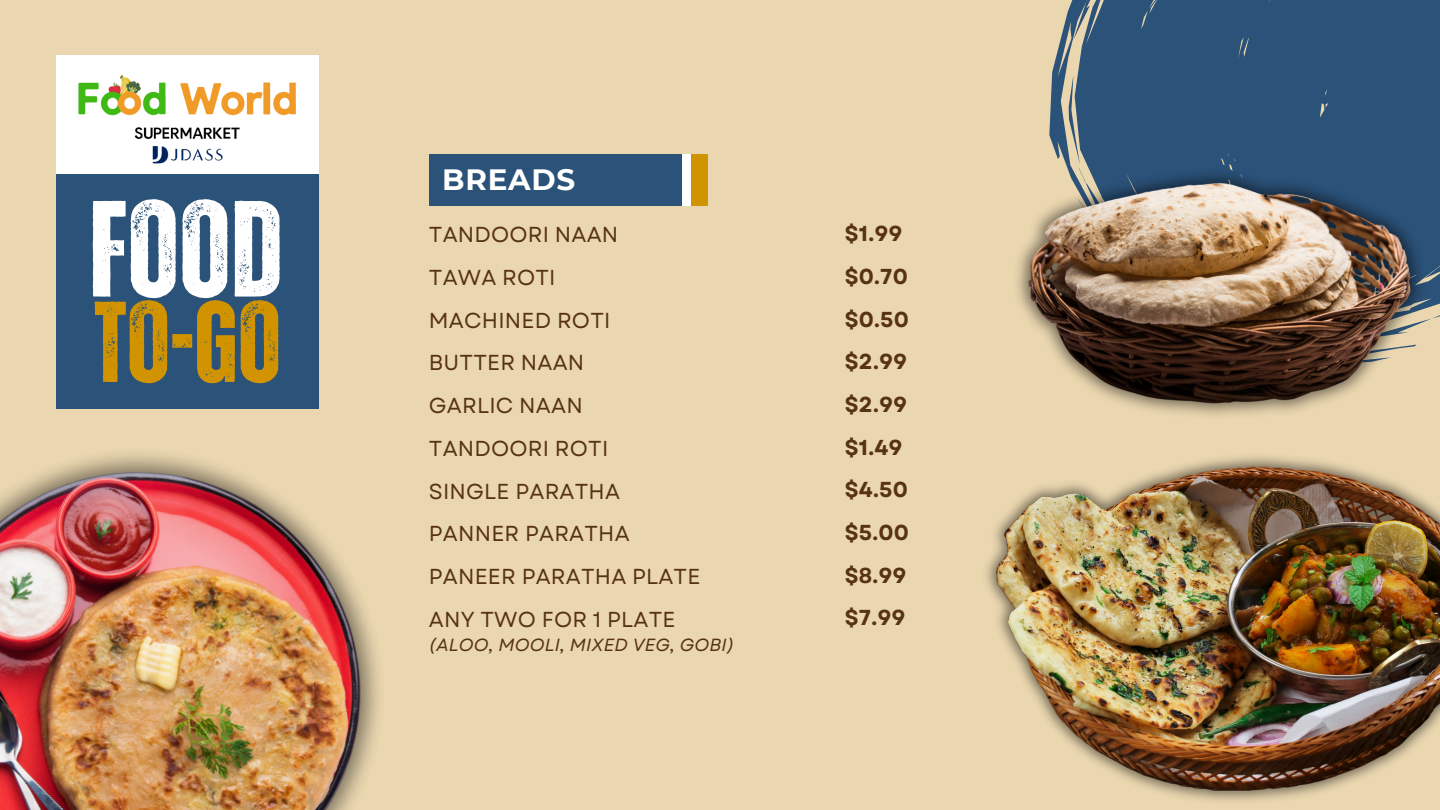
<style>
.page{position:relative;width:1440px;height:810px;background:#ead7b0}
.page>*{position:absolute;margin:0;border:0;box-sizing:border-box;transform-origin:0 0}
.t1{font:700 136.8px "Zuume Rough";color:#fff}
.t2{font:700 114.8px "Zuume Rough";color:#d19400}
.t3{font:700 29.4px "Montserrat";letter-spacing:.025em;color:#fff}
.t4{font:21.6px "Garet";letter-spacing:.01em;color:#573312}
.t5{font:700 21.6px/42.7px "Garet";letter-spacing:.01em;color:#573312}
.t6{font:italic 17.6px "Garet";letter-spacing:.01em;color:#573312}
</style>
<div class="page">
<div style="left:1057px;top:0;width:383px;height:54px;background:#2b5279"></div>
<div style="left:429px;top:155px;width:253px;height:51px;background:#2b5279"></div>
<img style="left:1017px;top:54px;width:423px;height:361px">
<img style="left:986px;top:456px;width:454px;height:345px">
<img style="left:0;top:408px;width:379px;height:402px">
<div style="left:56px;top:55px;width:263px;height:353px;background:#2b5279"></div>
<div style="left:56px;top:55px;width:263px;height:119px;background:#fff"></div>
<img style="left:78px;top:75px;width:218px;height:89px">
<div style="left:682px;top:155px;width:9px;height:51px;background:#fff"></div>
<div style="left:691px;top:155px;width:17px;height:51px;background:#d19400"></div>
<p class="t1" style="left:89px;top:187px;width:195px">FOOD</p>
<p class="t2" style="left:94px;top:290px;width:189px">TO-GO</p>
<p class="t3" style="left:442px;top:162px;width:134px">BREADS</p>
<p class="t4" style="left:429px;top:219px;width:191px">TANDOORI NAAN</p>
<p class="t4" style="left:429px;top:262px;width:128px">TAWA ROTI</p>
<h1 class="t4" style="left:429px;top:304px;width:183px">MACHINED ROTI</h1>
<h2 class="t4" style="left:429px;top:347px;width:157px">BUTTER NAAN</h2>
<h3 class="t4" style="left:429px;top:390px;width:155px">GARLIC NAAN</h3>
<p class="t4" style="left:429px;top:433px;width:181px">TANDOORI ROTI</p>
<p class="t4" style="left:429px;top:475px;width:193px">SINGLE PARATHA</p>
<p class="t4" style="left:429px;top:518px;width:202px">PANNER PARATHA</p>
<p class="t4" style="left:429px;top:561px;width:273px">PANEER PARATHA PLATE</p>
<p class="t4" style="left:429px;top:604px;width:248px">ANY TWO FOR 1 PLATE</p>
<p class="t6" style="left:429px;top:632px;width:307px">(ALOO, MOOLI, MIXED VEG, GOBI)</p>
<p class="t5" style="left:845px;top:213px;width:66px">$1.99 $0.70 $0.50 $2.99 $2.99 $1.49 $4.50 $5.00 $8.99 $7.99</p>
</div>
